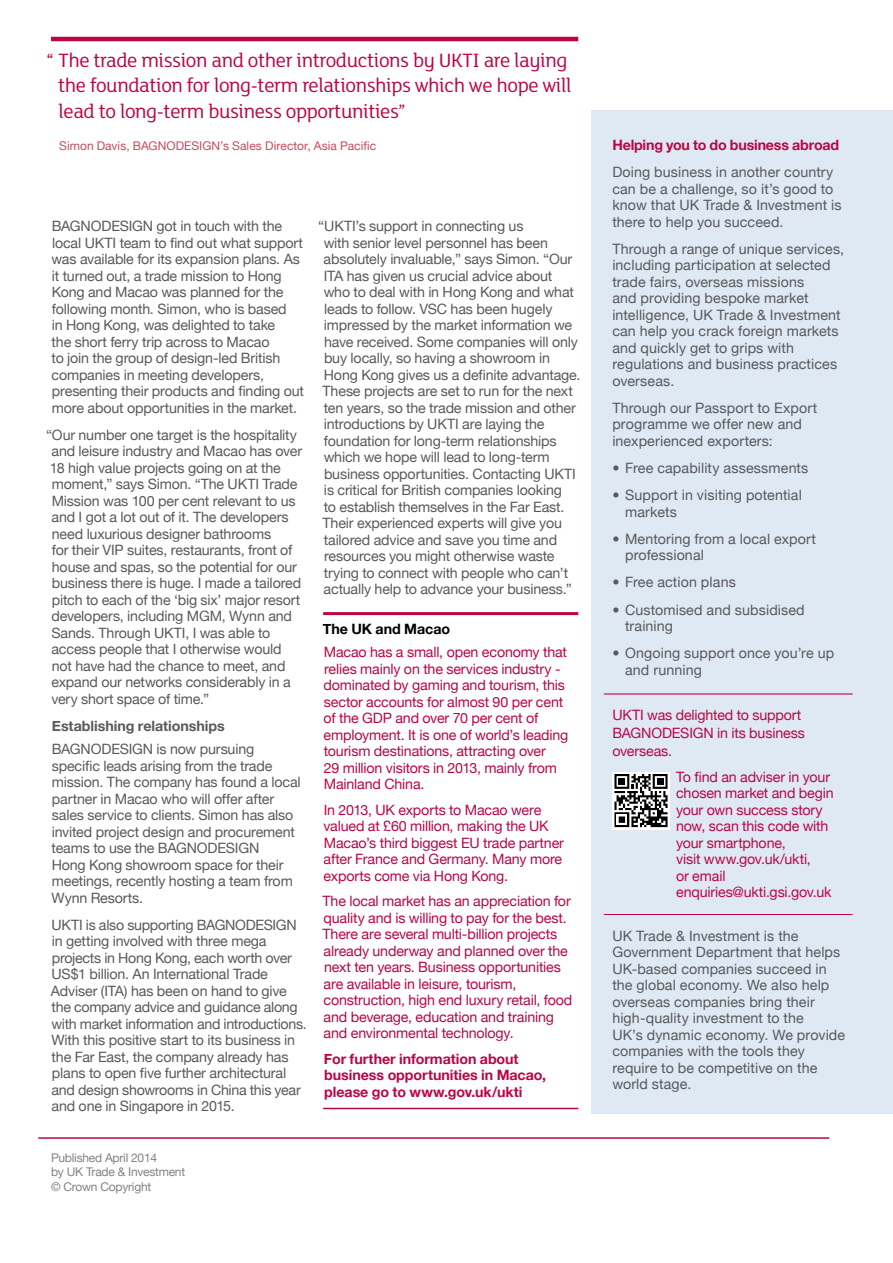
<style>
.page{position:relative;width:893px;height:1263px;background:#fff}
.page>*{position:absolute;margin:0;border:0;box-sizing:border-box;transform-origin:0 0}
._09_Quote{font:21px/25.5px "FS Lola";letter-spacing:-.02em;color:#ba0646}
._04_BodyCopy{font:14.25px/16.5px "Helvetica Neue";letter-spacing:-.01em;color:#58595b}
._04a_BodyCopyHighlig{font:14.25px/16.5px "Helvetica Neue";letter-spacing:-.01em;color:#ba0646}
._04_BodyCopy-2{font:14.25px/16.5px "Helvetica Neue";letter-spacing:.01em;color:#58595b}
._05_Bullet{font:14.25px/16.5px "Helvetica Neue";letter-spacing:.01em;color:#58595b}
._10_QR_Code_info{font:14.25px/16.5px "Helvetica Neue";letter-spacing:-.01em;color:#ba0646}
.Further_info_text{font:700 14.25px/16.5px "Helvetica Neue";letter-spacing:-.005em;color:#ba0646}
.above_QR_code{font:14.25px/18px "Helvetica Neue";letter-spacing:-.01em;color:#ba0646}
._04_BodyCopy-3{font:700 14.25px "Helvetica Neue";letter-spacing:-.015em;color:#ba0646}
._03_Subhead{font:700 14.25px "Helvetica Neue";letter-spacing:-.005em;color:#58595b}
._03a_SubHighlight{font:700 14.25px "Helvetica Neue";letter-spacing:-.005em;color:#000}
._08_Signoff{font:12px/14.2px "Helvetica Neue";letter-spacing:-.02em;color:#808285}
.quotee{font:12px "Helvetica Neue";letter-spacing:.005em;color:#c74a5f}
</style>
<div class="page">
<div style="left:591px;top:111px;width:302px;height:1003px;background:#dfe9f3"></div>
<hr style="left:38px;top:1137px;width:791px;height:2px;background:#ba0646">
<hr style="left:323px;top:612px;width:255px;height:3px;background:#ba0646">
<hr style="left:323px;top:1108px;width:255px;height:1px;background:#ba0646">
<hr style="left:51px;top:37px;width:527px;height:4px;background:#ba0646">
<hr style="left:604px;top:693px;width:249px;height:1px;background:#ba0646">
<hr style="left:604px;top:914px;width:249px;height:1px;background:#ba0646">
<div style="left:612px;top:772px;width:58px;height:57px;background:linear-gradient(to bottom,#fff,#fff)"></div>
<svg style="left:614px;top:774px;width:54px;height:53px"></svg>
<p class="_09_Quote" style="left:58px;top:46px;width:515px;text-indent:-11px">“ The trade mission and other introductions by UKTI are laying the foundation for long-term relationships which we hope will lead to long-term business opportunities”</p>
<p class="quotee" style="left:59px;top:138px;width:318px">Simon Davis, BAGNODESIGN’s Sales Director, Asia Pacific</p>
<p class="_04_BodyCopy-3" style="left:612px;top:136px;width:228px">Helping you to do business abroad</p>
<p class="_04_BodyCopy-2" style="left:612px;top:164px;width:231px">Doing business in another country can be a challenge, so it’s good to know that UK Trade &amp; Investment is there to help you succeed.</p>
<p class="_04_BodyCopy-2" style="left:612px;top:240px;width:233px">Through a range of unique services, including participation at selected trade fairs, overseas missions<br>and providing bespoke market intelligence, UK Trade &amp; Investment can help you crack foreign markets and quickly get to grips with regulations and business practices overseas.</p>
<p class="_04_BodyCopy-2" style="left:612px;top:399px;width:207px">Through our Passport to Export programme we offer new and inexperienced exporters:</p>
<p class="_05_Bullet" style="left:612px;top:459px;width:198px">• Free capability assessments</p>
<p class="_05_Bullet" style="left:625px;top:487px;width:178px;text-indent:-13px">• Support in visiting potential markets</p>
<p class="_05_Bullet" style="left:625px;top:530px;width:192px;text-indent:-13px">• Mentoring from a local export professional</p>
<p class="_05_Bullet" style="left:612px;top:574px;width:125px">• Free action plans</p>
<p class="_05_Bullet" style="left:625px;top:601px;width:181px;text-indent:-13px">• Customised and subsidised training</p>
<p class="_05_Bullet" style="left:625px;top:645px;width:211px;text-indent:-13px">• Ongoing support once you’re up and running</p>
<p class="above_QR_code" style="left:612px;top:706px;width:194px">UKTI was delighted to support<br>BAGNODESIGN in its business overseas.</p>
<p class="_10_QR_Code_info" style="left:676px;top:768px;width:159px">To find an adviser in your chosen market and begin your own success story now, scan this code with your smartphone,<br>visit www.gov.uk/ukti,<br>or email enquiries@ukti.gsi.gov.uk</p>
<p class="_04_BodyCopy-2" style="left:612px;top:927px;width:234px">UK Trade &amp; Investment is the<br>Government Department that helps<br>UK-based companies succeed in the global economy. We also help overseas companies bring their high-quality investment to the<br>UK’s dynamic economy. We provide companies with the tools they require to be competitive on the world stage.</p>
<p class="_04_BodyCopy" style="left:51px;top:218px;width:254px">BAGNODESIGN got in touch with the local UKTI team to find out what support was available for its expansion plans. As it turned out, a trade mission to Hong Kong and Macao was planned for the following month. Simon, who is based<br>in Hong Kong, was delighted to take<br>the short ferry trip across to Macao<br>to join the group of design-led British companies in meeting developers, presenting their products and finding out more about opportunities in the market.</p>
<p class="_04_BodyCopy" style="left:46px;top:426px;width:258px">“Our number one target is the hospitality and leisure industry and Macao has over 18 high value projects going on at the moment,” says Simon. “The UKTI Trade Mission was 100 per cent relevant to us and I got a lot out of it. The developers need luxurious designer bathrooms<br>for their VIP suites, restaurants, front of house and spas, so the potential for our business there is huge. I made a tailored pitch to each of the ‘big six’ major resort developers, including MGM, Wynn and Sands. Through UKTI, I was able to access people that I otherwise would<br>not have had the chance to meet, and expand our networks considerably in a very short space of time.”</p>
<p class="_03_Subhead" style="left:52px;top:717px;width:174px">Establishing relationships</p>
<p class="_04_BodyCopy" style="left:52px;top:740px;width:251px">BAGNODESIGN is now pursuing specific leads arising from the trade mission. The company has found a local partner in Macao who will offer after sales service to clients. Simon has also invited project design and procurement teams to use the BAGNODESIGN<br>Hong Kong showroom space for their meetings, recently hosting a team from Wynn Resorts.</p>
<p class="_04_BodyCopy" style="left:51px;top:916px;width:257px">UKTI is also supporting BAGNODESIGN in getting involved with three mega projects in Hong Kong, each worth over US$1 billion. An International Trade Adviser (ITA) has been on hand to give the company advice and guidance along with market information and introductions.<br>With this positive start to its business in the Far East, the company already has plans to open five further architectural and design showrooms in China this year and one in Singapore in 2015.</p>
<p class="_04_BodyCopy" style="left:318px;top:218px;width:264px">“UKTI’s support in connecting us<br>with senior level personnel has been absolutely invaluable,” says Simon. “Our ITA has given us crucial advice about<br>who to deal with in Hong Kong and what leads to follow. VSC has been hugely impressed by the market information we have received. Some companies will only buy locally, so having a showroom in Hong Kong gives us a definite advantage.<br>These projects are set to run for the next ten years, so the trade mission and other introductions by UKTI are laying the foundation for long-term relationships which we hope will lead to long-term business opportunities. Contacting UKTI is critical for British companies looking<br>to establish themselves in the Far East.<br>Their experienced experts will give you tailored advice and save you time and resources you might otherwise waste trying to connect with people who can’t actually help to advance your business.”</p>
<p class="_03a_SubHighlight" style="left:323px;top:620px;width:129px">The UK and Macao</p>
<p class="_04a_BodyCopyHighlig" style="left:324px;top:644px;width:246px">Macao has a small, open economy that relies mainly on the services industry - dominated by gaming and tourism, this sector accounts for almost 90 per cent of the GDP and over 70 per cent of employment. It is one of world’s leading tourism destinations, attracting over<br>29 million visitors in 2013, mainly from Mainland China.</p>
<p class="_04a_BodyCopyHighlig" style="left:323px;top:801px;width:242px">In 2013, UK exports to Macao were valued at £60 million, making the UK Macao’s third biggest EU trade partner after France and Germany. Many more exports come via Hong Kong.</p>
<p class="_04a_BodyCopyHighlig" style="left:323px;top:893px;width:251px">The local market has an appreciation for quality and is willing to pay for the best.<br>There are several multi-billion projects already underway and planned over the next ten years. Business opportunities are available in leisure, tourism, construction, high end luxury retail, food and beverage, education and training and environmental technology.</p>
<p class="Further_info_text" style="left:324px;top:1050px;width:224px">For further information about business opportunities in Macao, please go to www.gov.uk/ukti</p>
<p class="_08_Signoff" style="left:51px;top:1151px;width:136px">Published April 2014<br>by UK Trade &amp; Investment © Crown Copyright</p>
</div>
